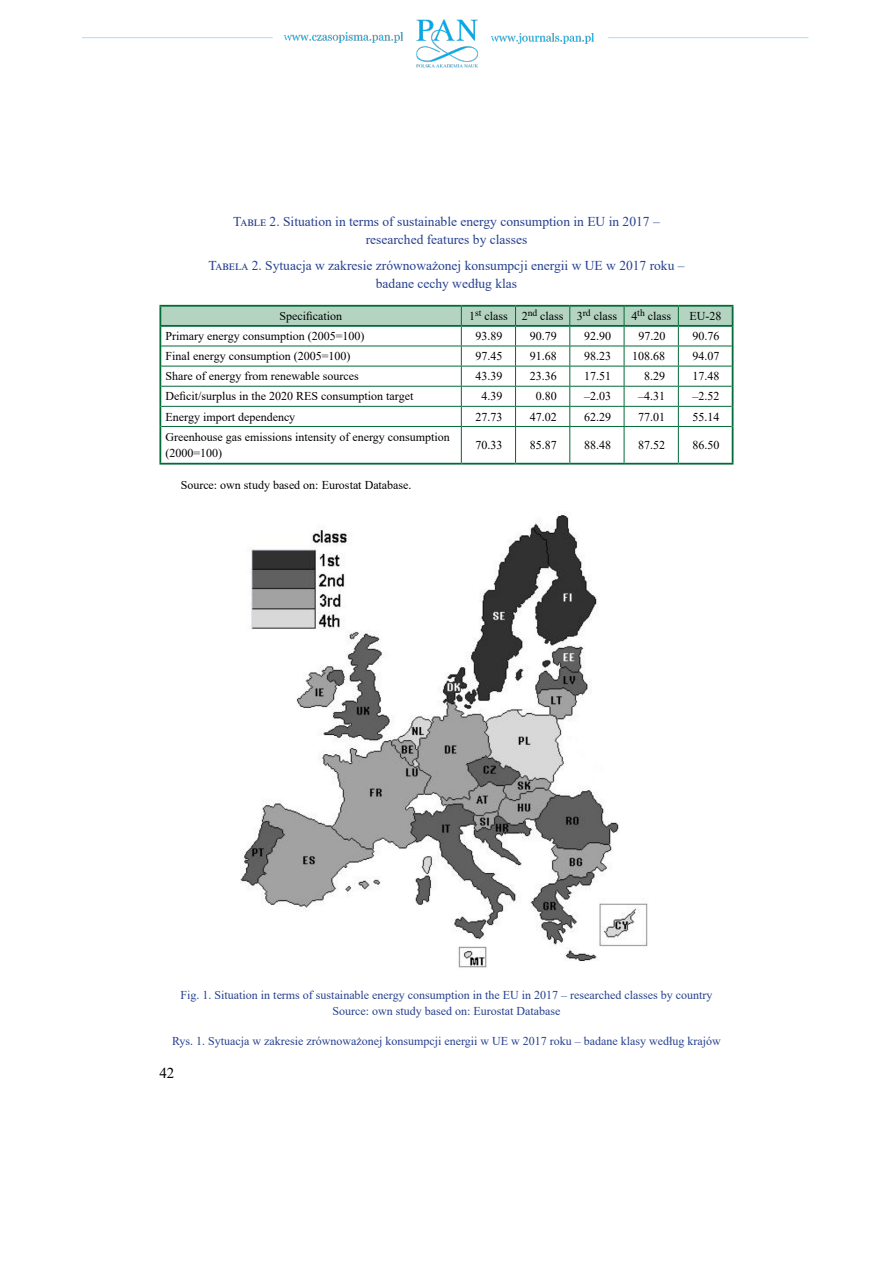
<style>
.page{position:relative;width:893px;height:1263px;background:#fff}
.page>*{position:absolute;margin:0;border:0;box-sizing:border-box;transform-origin:0 0}
.t1{font:15px "Times New Roman";color:#000}
.t2{font:13.5px/17.7px "Times New Roman";color:#25408f;text-align:center}
.t3{font:12px/15.8px "Times New Roman";color:#000}
.t4{font:12px/16.5px "Times New Roman";color:#25408f;text-align:center}
</style>
<div class="page">
<img style="left:82px;top:19px;width:727px;height:49px">
<hr style="left:159px;top:305px;width:302px;height:2px;background:#006b36">
<hr style="left:461px;top:305px;width:55px;height:2px;background:#006b36">
<hr style="left:516px;top:305px;width:54px;height:2px;background:#006b36">
<hr style="left:570px;top:305px;width:54px;height:2px;background:#006b36">
<hr style="left:624px;top:305px;width:54px;height:2px;background:#006b36">
<hr style="left:678px;top:305px;width:55px;height:2px;background:#006b36">
<hr style="left:159px;top:426px;width:2px;height:37px;background:#006b36">
<hr style="left:732px;top:426px;width:1px;height:37px;background:#006b36">
<hr style="left:159px;top:463px;width:302px;height:2px;background:#006b36">
<hr style="left:461px;top:463px;width:55px;height:2px;background:#006b36">
<hr style="left:516px;top:463px;width:54px;height:2px;background:#006b36">
<hr style="left:570px;top:463px;width:54px;height:2px;background:#006b36">
<hr style="left:624px;top:463px;width:54px;height:2px;background:#006b36">
<hr style="left:678px;top:463px;width:55px;height:2px;background:#006b36">
<svg style="left:159px;top:306px;width:574px;height:120px"></svg>
<hr style="left:161px;top:426px;width:300px;height:1px;background:#006b36">
<hr style="left:461px;top:426px;width:55px;height:1px;background:#006b36">
<hr style="left:461px;top:427px;width:1px;height:36px;background:#006b36">
<hr style="left:516px;top:426px;width:54px;height:1px;background:#006b36">
<hr style="left:515px;top:427px;width:1px;height:36px;background:#006b36">
<hr style="left:570px;top:426px;width:54px;height:1px;background:#006b36">
<hr style="left:569px;top:427px;width:1px;height:36px;background:#006b36">
<hr style="left:624px;top:426px;width:54px;height:1px;background:#006b36">
<hr style="left:624px;top:427px;width:1px;height:36px;background:#006b36">
<hr style="left:678px;top:426px;width:54px;height:1px;background:#006b36">
<hr style="left:678px;top:427px;width:1px;height:36px;background:#006b36">
<hr style="left:159px;top:325px;width:302px;height:2px;background:#006b36">
<hr style="left:461px;top:325px;width:55px;height:2px;background:#006b36">
<hr style="left:516px;top:325px;width:54px;height:2px;background:#006b36">
<hr style="left:570px;top:325px;width:54px;height:2px;background:#006b36">
<hr style="left:624px;top:325px;width:54px;height:2px;background:#006b36">
<hr style="left:678px;top:325px;width:55px;height:2px;background:#006b36">
<img style="left:240px;top:514px;width:408px;height:454px">
<p class="t2" style="left:233px;top:212px;width:428px">Table 2. Situation in terms of sustainable energy consumption in EU in 2017 – researched features by classes</p>
<p class="t2" style="left:208px;top:256px;width:478px">Tabela 2. Sytuacja w zakresie zrównoważonej konsumpcji energii w UE w 2017 roku – badane cechy według klas</p>
<p class="t3" style="left:279px;top:308px;width:64px">Specification</p>
<p class="t3" style="left:469px;top:308px;width:204px">1<sup>st</sup> class 2<sup>nd</sup> class 3<sup>rd</sup> class 4<sup>th</sup> class</p>
<p class="t3" style="left:689px;top:308px;width:33px">EU-28</p>
<p class="t3" style="left:166px;top:328px;width:200px">Primary energy consumption (2005=100)</p>
<p class="t3" style="left:476px;top:328px;width:28px">93.89</p>
<p class="t3" style="left:530px;top:328px;width:28px">90.79</p>
<p class="t3" style="left:584px;top:328px;width:28px">92.90</p>
<p class="t3" style="left:638px;top:328px;width:28px">97.20</p>
<p class="t3" style="left:693px;top:328px;width:28px">90.76</p>
<p class="t3" style="left:166px;top:348px;width:186px">Final energy consumption (2005=100)</p>
<p class="t3" style="left:476px;top:348px;width:28px">97.45</p>
<p class="t3" style="left:530px;top:348px;width:28px">91.68</p>
<p class="t3" style="left:584px;top:348px;width:28px">98.23</p>
<p class="t3" style="left:632px;top:348px;width:34px">108.68</p>
<p class="t3" style="left:693px;top:348px;width:28px">94.07</p>
<p class="t3" style="left:166px;top:368px;width:195px">Share of energy from renewable sources</p>
<p class="t3" style="left:476px;top:368px;width:28px">43.39</p>
<p class="t3" style="left:530px;top:368px;width:28px">23.36</p>
<p class="t3" style="left:584px;top:368px;width:28px">17.51</p>
<p class="t3" style="left:644px;top:368px;width:22px">8.29</p>
<p class="t3" style="left:693px;top:368px;width:28px">17.48</p>
<p class="t3" style="left:166px;top:388px;width:249px">Deficit/surplus in the 2020 RES consumption target</p>
<p class="t3" style="left:482px;top:388px;width:22px">4.39</p>
<p class="t3" style="left:536px;top:388px;width:22px">0.80</p>
<p class="t3" style="left:584px;top:388px;width:28px">–2.03</p>
<p class="t3" style="left:638px;top:388px;width:28px">–4.31</p>
<p class="t3" style="left:693px;top:388px;width:28px">–2.52</p>
<p class="t3" style="left:166px;top:408px;width:131px">Energy import dependency</p>
<p class="t3" style="left:476px;top:408px;width:28px">27.73</p>
<p class="t3" style="left:530px;top:408px;width:28px">47.02</p>
<p class="t3" style="left:584px;top:408px;width:28px">62.29</p>
<p class="t3" style="left:638px;top:408px;width:28px">77.01</p>
<p class="t3" style="left:692px;top:408px;width:28px">55.14</p>
<p class="t3" style="left:166px;top:429px;width:286px">Greenhouse gas emissions intensity of energy consumption (2000=100)</p>
<p class="t3" style="left:475px;top:437px;width:28px">70.33</p>
<p class="t3" style="left:530px;top:437px;width:28px">85.87</p>
<p class="t3" style="left:584px;top:437px;width:28px">88.48</p>
<p class="t3" style="left:638px;top:437px;width:28px">87.52</p>
<p class="t3" style="left:692px;top:437px;width:28px">86.50</p>
<p class="t3" style="left:181px;top:477px;width:232px">Source: own study based on: Eurostat Database.</p>
<p class="t4" style="left:181px;top:986px;width:533px">Fig. 1. Situation in terms of sustainable energy consumption in the EU in 2017 – researched classes by country<br>Source: own study based on: Eurostat Database</p>
<p class="t4" style="left:172px;top:1032px;width:550px">Rys. 1. Sytuacja w zakresie zrównoważonej konsumpcji energii w UE w 2017 roku – badane klasy według krajów</p>
<p class="t1" style="left:159px;top:1062px;width:16px">42</p>
</div>
